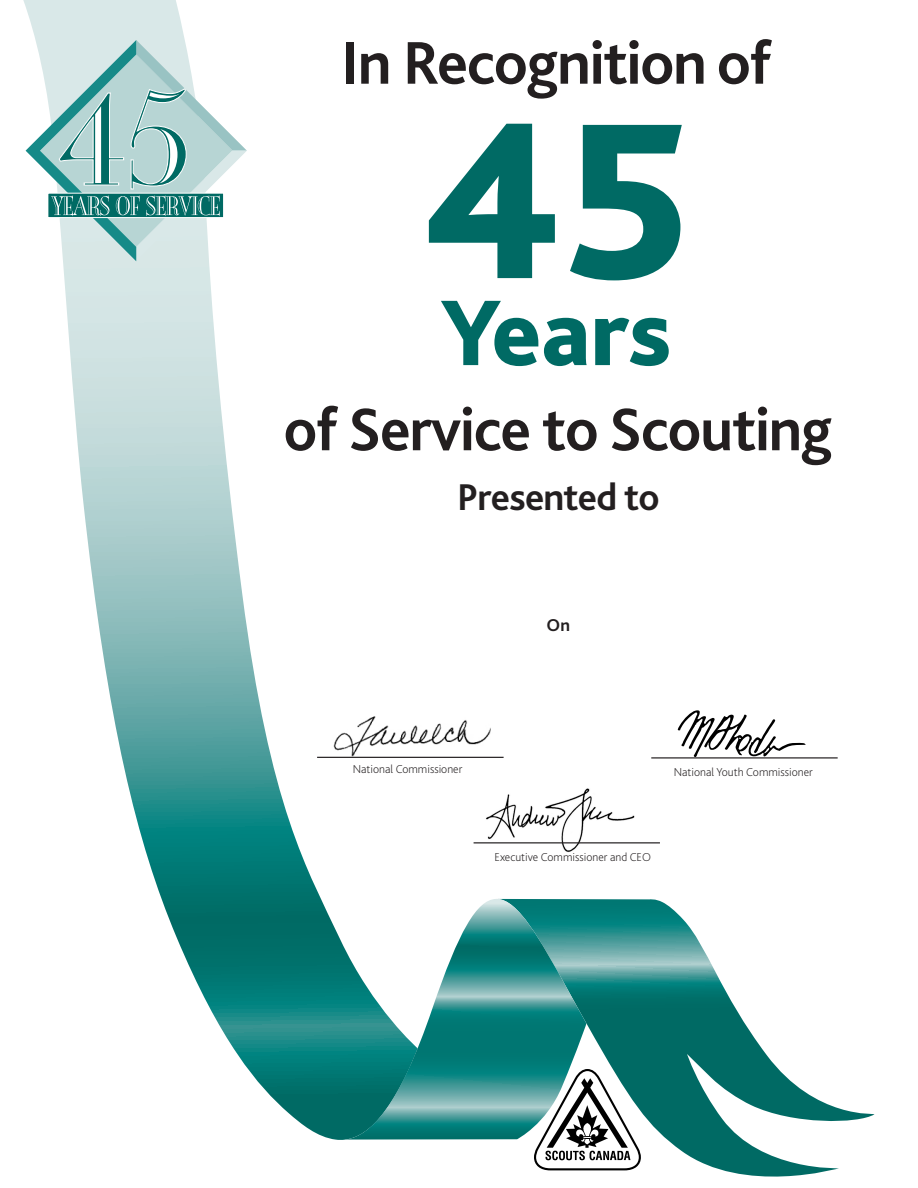
<style>
.page{position:relative;width:918px;height:1188px;background:#fff}
.page>*{position:absolute;margin:0;border:0;box-sizing:border-box;transform-origin:0 0}
.t1{font:800 232.5px "Bliss 2";color:#006a64}
.t2{font:800 97.5px "Bliss 2";letter-spacing:-.01em;color:#006a64}
.t3{font:700 63px "Bliss 2";letter-spacing:-.02em;color:#231f20}
.t4{font:700 39px "Bliss 2";letter-spacing:-.02em;color:#231f20}
.t5{font:700 18px "Bliss 2";color:#231f20}
.t6{font:200 12px "Bliss 2";color:#231f20}
</style>
<div class="page">
<svg style="left:498px;top:898px;width:377px;height:279px"></svg>
<svg style="left:23px;top:0;width:313px;height:1140px"></svg>
<svg style="left:336px;top:899px;width:250px;height:241px"></svg>
<svg style="left:26px;top:40px;width:221px;height:221px"></svg>
<svg style="left:534px;top:1069px;width:107px;height:101px"></svg>
<img style="left:327px;top:712px;width:166px;height:50px">
<img style="left:481px;top:788px;width:158px;height:64px">
<svg style="left:677px;top:710px;width:129px;height:47px"></svg>
<hr style="left:317px;top:757px;width:187px;height:1px;background:#231f20">
<hr style="left:651px;top:758px;width:187px;height:1px;background:#231f20">
<hr style="left:474px;top:843px;width:186px;height:1px;background:#231f20">
<p class="t3" style="left:341px;top:24px;width:432px">In Recognition of</p>
<p class="t1" style="left:421px;top:57px;width:271px">45</p>
<p class="t2" style="left:441px;top:272px;width:232px">Years</p>
<h3 class="t3" style="left:283px;top:390px;width:550px">of Service to Scouting</h3>
<h3 class="t4" style="left:457px;top:473px;width:204px">Presented to</h3>
<h3 class="t5" style="left:547px;top:614px;width:25px">On</h3>
<p class="t6" style="left:353px;top:762px;width:111px">National Commissioner</p>
<p class="t6" style="left:674px;top:764px;width:141px">National Youth Commissioner</p>
<p class="t6" style="left:495px;top:849px;width:158px">Executive Commissioner and CEO</p>
</div>
